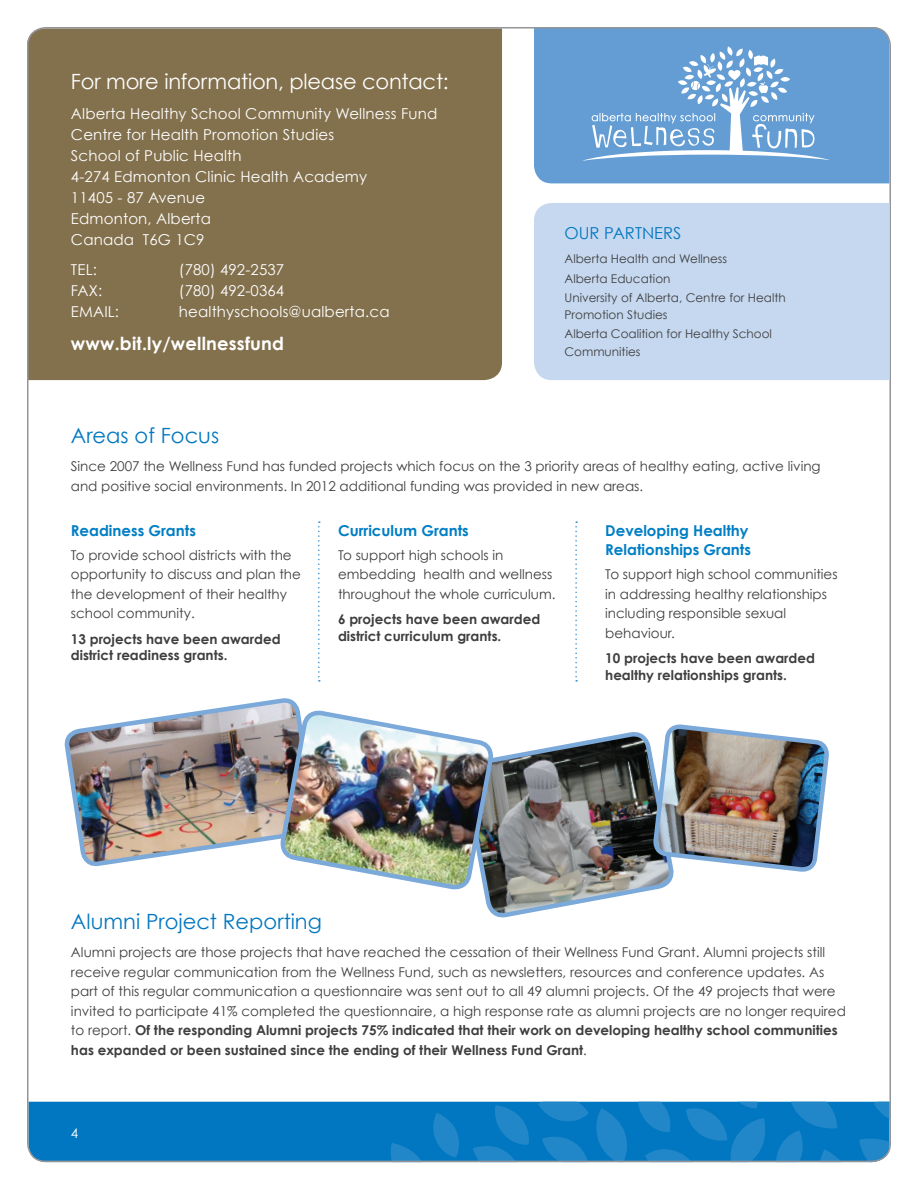
<style>
.page{position:relative;width:918px;height:1188px;background:#fff}
.page>*{position:absolute;margin:0;border:0;box-sizing:border-box;transform-origin:0 0}
.t1{font:21px "Century Gothic";color:#0077c0}
.t2{font:21px "Century Gothic";letter-spacing:-.01em;color:#fff}
.t3{font:700 18px "Century Gothic";letter-spacing:.01em;color:#fff}
.t4{font:16.5px "Century Gothic";color:#0077c0}
.t5{font:15px/21px "Century Gothic";letter-spacing:.01em;color:#fff}
.t6{font:700 15px/19.5px "Century Gothic";color:#007ec4}
.t7{font:13.5px/19.5px "Century Gothic";color:#3e3e3f}
.t8{font:700 13.5px/16.5px "Century Gothic";color:#3e3e3f}
.t9{font:13.5px "Century Gothic";color:#fff}
.t10{font:12px/19.5px "Century Gothic";color:#3e3e3f}
.s1{font-weight:700}
</style>
<div class="page">
<img style="left:65px;top:698px;width:234px;height:169px">
<div style="left:28px;top:1102px;width:510px;height:60px;background:#0077c0"></div>
<svg style="left:473px;top:1105px;width:59px;height:54px;background:#0d7dc3"></svg>
<svg style="left:387px;top:1113px;width:76px;height:46px;background:#0a7bc2"></svg>
<svg style="left:538px;top:1102px;width:352px;height:60px;background:#107ec2"></svg>
<div style="left:27px;top:28px;width:475px;height:352px;background:#83714e"></div>
<div style="left:534px;top:27px;width:356px;height:156px;background:#639dd4"></div>
<svg style="left:582px;top:47px;width:248px;height:114px;background:#7daddb"></svg>
<div style="left:534px;top:203px;width:356px;height:177px;background:#c6d8ef"></div>
<svg style="left:318px;top:521px;width:2px;height:161px"></svg>
<svg style="left:575px;top:521px;width:2px;height:161px"></svg>
<img style="left:484px;top:732px;width:167px;height:186px">
<img style="left:278px;top:708px;width:218px;height:184px">
<img style="left:651px;top:724px;width:178px;height:167px">
<h1 class="t2" style="left:71px;top:68px;width:379px">For more information, please contact:</h1>
<p class="t5" style="left:71px;top:103px;width:368px">Alberta Healthy School Community Wellness Fund<br>Centre for Health Promotion Studies<br>School of Public Health<br>4-274 Edmonton Clinic Health Academy<br>11405 - 87 Avenue<br>Edmonton, Alberta<br>Canada T6G 1C9</p>
<p class="t5" style="left:71px;top:259px;width:27px">TEL:</p>
<p class="t5" style="left:179px;top:259px;width:107px">(780) 492-2537</p>
<p class="t5" style="left:71px;top:280px;width:33px">FAX:</p>
<p class="t5" style="left:179px;top:280px;width:107px">(780) 492-0364</p>
<p class="t5" style="left:71px;top:301px;width:50px">EMAIL:</p>
<p class="t5" style="left:179px;top:301px;width:212px">healthyschools@ualberta.ca</p>
<h2 class="t3" style="left:71px;top:332px;width:215px">www.bit.ly/wellnessfund</h2>
<p class="t4" style="left:564px;top:223px;width:59px">Our Partners</p>
<p class="t10" style="left:564px;top:249px;width:223px">Alberta Health and Wellness<br>Alberta Education<br>U niversity of Alberta, Centre for Health</p>
<p class="t10" style="left:564px;top:304px;width:209px">Promotion Studies<br>Alberta Coalition for Healthy School</p>
<p class="t10" style="left:564px;top:342px;width:78px">Communities</p>
<h1 class="t1" style="left:71px;top:423px;width:150px">Areas of Focus</h1>
<p class="t7" style="left:71px;top:457px;width:751px">Since 2007 the Wellness Fund has funded projects which focus on the 3 priority areas of healthy eating, active living and positive social environments. In 2012 additional funding was provided in new areas.</p>
<p class="t6" style="left:71px;top:520px;width:127px">Readiness Grants</p>
<p class="t7" style="left:71px;top:545px;width:232px">To provide school districts with the opportunity to discuss and plan the the development of their healthy school community.</p>
<p class="t8" style="left:71px;top:630px;width:211px">13 projects have been awarded district readiness grants.</p>
<p class="t6" style="left:605px;top:520px;width:147px">Developing Healthy<br>Relationships Grants</p>
<p class="t7" style="left:605px;top:565px;width:234px">To support high school communities in addressing healthy relationships including responsible sexual behaviour.</p>
<p class="t8" style="left:605px;top:650px;width:211px">10 projects have been awarded healthy relationships grants.</p>
<p class="t6" style="left:338px;top:520px;width:132px">Curriculum Grants</p>
<p class="t7" style="left:338px;top:545px;width:219px">To support high schools in embedding health and wellness throughout the whole curriculum.</p>
<p class="t8" style="left:338px;top:611px;width:204px">6 projects have been awarded district curriculum grants.</p>
<h1 class="t1" style="left:71px;top:908px;width:252px">Alumni Project Reporting</h1>
<p class="t7" style="left:71px;top:942px;width:776px">Alumni projects are those projects that have reached the cessation of their Wellness Fund Grant. Alumni projects still receive regular communication from the Wellness Fund, such as newsletters, resources and conference updates. As part of this regular communication a questionnaire was sent out to all 49 alumni projects. Of the 49 projects that were invited to participate 41% completed the questionnaire, a high response rate as alumni projects are no longer required to report. <span class="s1">Of the responding Alumni projects 75% indicated that their work on developing healthy school communities has expanded or been sustained since the ending of their Wellness Fund Grant</span>.</p>
<p class="t9" style="left:71px;top:1125px;width:9px">4</p>
</div>
